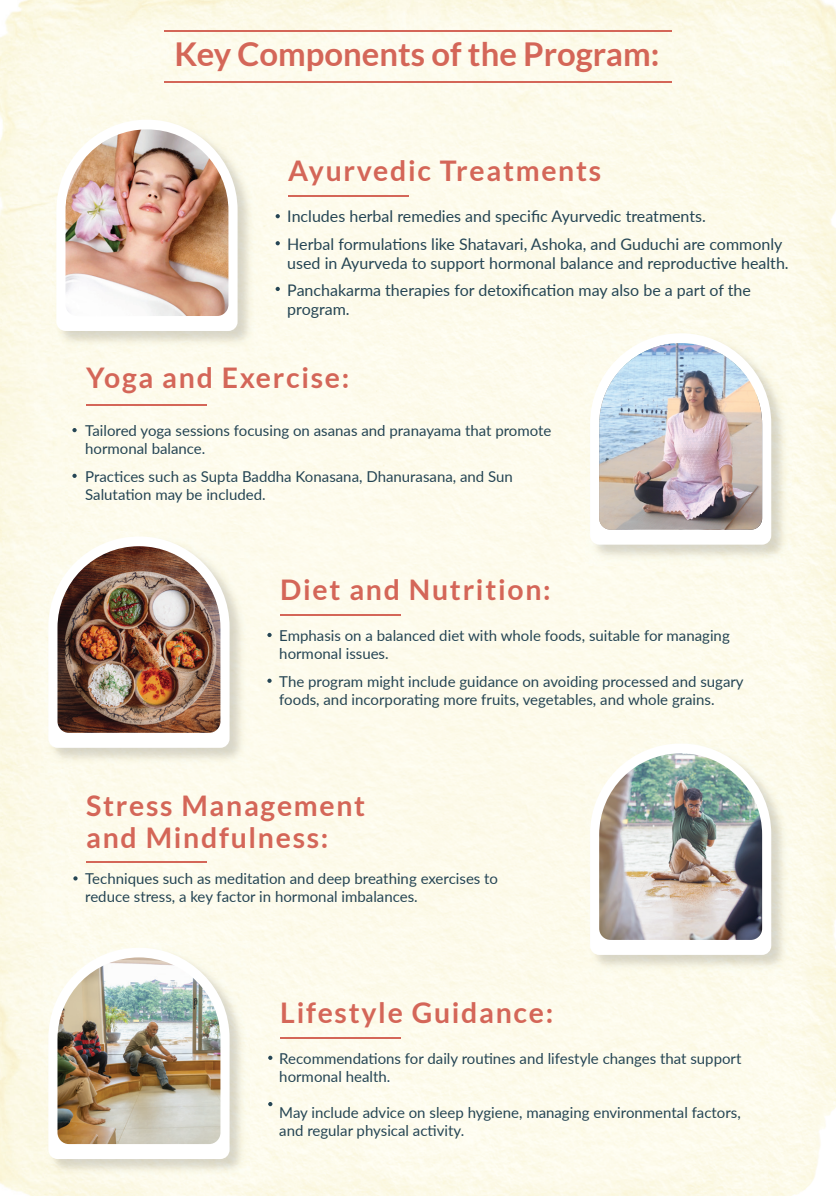
<style>
.page{position:relative;width:836px;height:1196px;background:#fff}
.page>*{position:absolute;margin:0;border:0;box-sizing:border-box;transform-origin:0 0}
.t1{font:700 32.8px "Lato";color:#d46658}
.t2{font:700 28.4px/32px "Lato";letter-spacing:.06em;color:#d46658}
.t3{font:16px/27.2px "Lato";color:#254554}
.t4{font:15px/18px "Lato";color:#254554}
</style>
<div class="page">
<img style="left:0;top:0;width:835px;height:140px">
<div style="left:209px;top:140px;width:417px;height:1055px;background:#fdfbec"></div>
<div style="left:69px;top:351px;width:140px;height:181px;background:#fdfbed"></div>
<div style="left:69px;top:768px;width:140px;height:175px;background:#fdfbec"></div>
<hr style="left:288px;top:196px;width:120px;height:1px;background:#d46658">
<hr style="left:164px;top:81px;width:507px;height:1px;background:#d46658">
<hr style="left:164px;top:31px;width:507px;height:1px;background:#d46658">
<img style="left:52px;top:115px;width:206px;height:236px">
<svg style="left:56px;top:120px;width:181px;height:211px"></svg>
<img style="left:65px;top:129px;width:163px;height:187px">
<hr style="left:86px;top:404px;width:120px;height:1px;background:#d46658">
<img style="left:585px;top:329px;width:206px;height:236px">
<svg style="left:589px;top:333px;width:182px;height:211px"></svg>
<img style="left:599px;top:343px;width:162px;height:186px">
<hr style="left:280px;top:614px;width:120px;height:1px;background:#d46658">
<img style="left:44px;top:532px;width:205px;height:236px">
<svg style="left:48px;top:536px;width:181px;height:211px"></svg>
<img style="left:57px;top:546px;width:163px;height:186px">
<hr style="left:86px;top:860px;width:120px;height:2px;background:#d46658">
<hr style="left:280px;top:1037px;width:120px;height:1px;background:#d46658">
<img style="left:585px;top:739px;width:206px;height:235px">
<svg style="left:589px;top:743px;width:182px;height:211px"></svg>
<img style="left:599px;top:753px;width:162px;height:186px">
<img style="left:44px;top:943px;width:205px;height:235px">
<svg style="left:48px;top:947px;width:181px;height:211px"></svg>
<img style="left:57px;top:957px;width:163px;height:186px">
<svg style="left:275px;top:214px;width:5px;height:4px"></svg>
<svg style="left:275px;top:241px;width:5px;height:4px"></svg>
<svg style="left:275px;top:287px;width:5px;height:4px"></svg>
<svg style="left:72px;top:428px;width:5px;height:4px"></svg>
<svg style="left:72px;top:473px;width:5px;height:5px"></svg>
<svg style="left:267px;top:632px;width:4px;height:5px"></svg>
<svg style="left:73px;top:876px;width:5px;height:4px"></svg>
<svg style="left:268px;top:1055px;width:4px;height:4px"></svg>
<svg style="left:268px;top:1101px;width:4px;height:4px"></svg>
<svg style="left:267px;top:678px;width:4px;height:4px"></svg>
<h1 class="t1" style="left:174px;top:36px;width:486px">Key Components of the Program:</h1>
<h2 class="t2" style="left:288px;top:154px;width:314px">Ayurvedic Treatments</h2>
<p class="t3" style="left:287px;top:202px;width:496px">Includes herbal remedies and specific Ayurvedic treatments.<br>Herbal formulations like Shatavari, Ashoka, and Guduchi are commonly</p>
<p class="t3" style="left:287px;top:249px;width:502px">used in Ayurveda to support hormonal balance and reproductive health.<br>Panchakarma therapies for detoxification may also be a part of the</p>
<p class="t3" style="left:287px;top:295px;width:64px">program.</p>
<h2 class="t2" style="left:86px;top:361px;width:264px">Yoga and Exercise:</h2>
<p class="t4" style="left:85px;top:421px;width:467px">Tailored yoga sessions focusing on asanas and pranayama that promote hormonal balance.</p>
<p class="t4" style="left:85px;top:467px;width:429px">Practices such as Supta Baddha Konasana, Dhanurasana, and Sun<br>Salutation may be included.</p>
<h2 class="t2" style="left:280px;top:573px;width:272px">Diet and Nutrition:</h2>
<p class="t4" style="left:279px;top:625px;width:452px">Emphasis on a balanced diet with whole foods, suitable for managing hormonal issues.</p>
<p class="t4" style="left:279px;top:671px;width:465px">The program might include guidance on avoiding processed and sugary foods, and incorporating more fruits, vegetables, and whole grains.</p>
<h2 class="t2" style="left:86px;top:789px;width:280px">Stress Management and Mindfulness:</h2>
<p class="t4" style="left:85px;top:868px;width:414px">Techniques such as meditation and deep breathing exercises to reduce stress, a key factor in hormonal imbalances.</p>
<h2 class="t2" style="left:280px;top:996px;width:274px">Lifestyle Guidance:</h2>
<p class="t4" style="left:279px;top:1048px;width:463px">Recommendations for daily routines and lifestyle changes that support hormonal health.</p>
<p class="t4" style="left:279px;top:1102px;width:463px">May include advice on sleep hygiene, managing environmental factors, and regular physical activity.</p>
</div>
